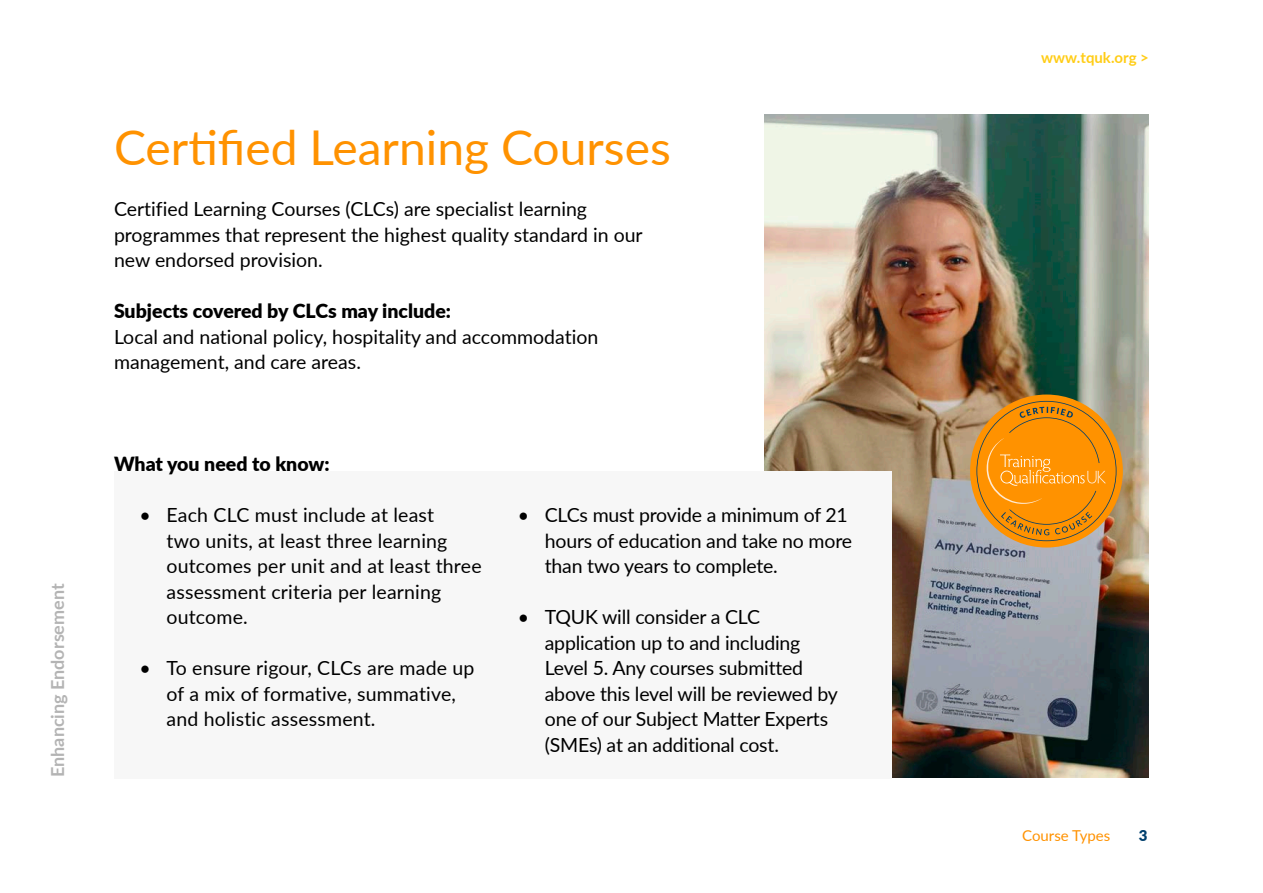
<style>
.page{position:relative;width:1263px;height:893px;background:#fff}
.page>*{position:absolute;margin:0;border:0;box-sizing:border-box;transform-origin:0 0}
.t1{font:48px "Lato";color:#ff9200}
.t2{font:19.5px/25.5px "Lato";color:#000}
.t3{font:900 19.5px "Lato";color:#000}
.t4{font:700 18px "Lato";color:#b4b4b4}
.t5{font:700 15px "Lato";color:#ffcd16}
.t6{font:15px "Lato";color:#ff9200}
.t7{font:900 15px "Lato";color:#003f6d}
</style>
<div class="page">
<img style="left:765px;top:114px;width:384px;height:663px">
<div style="left:114px;top:471px;width:777px;height:308px;background:#f7f7f7"></div>
<div style="left:970px;top:395px;width:153px;height:153px;background:#ff9200;border-radius:50%"></div>
<svg style="left:976px;top:401px;width:140px;height:140px"></svg>
<p class="t4" style="left:46px;top:777px;width:195px;rotate:-90deg">Enhancing Endorsement</p>
<h1 class="t1" style="left:114px;top:118px;width:558px">Certified Learning Courses</h1>
<p class="t2" style="left:114px;top:196px;width:530px">Certified Learning Courses (CLCs) are specialist learning programmes that represent the highest quality standard in our new endorsed provision.</p>
<p class="t3" style="left:114px;top:299px;width:339px">Subjects covered by CLCs may include:</p>
<p class="t2" style="left:114px;top:323px;width:486px">Local and national policy, hospitality and accommodation management, and care areas.</p>
<p class="t3" style="left:114px;top:452px;width:217px">What you need to know:</p>
<p class="t2" style="left:167px;top:502px;width:317px;text-indent:-27px">• Each CLC must include at least<br>two units, at least three learning outcomes per unit and at least three assessment criteria per learning outcome.</p>
<p class="t2" style="left:167px;top:655px;width:310px;text-indent:-27px">• To ensure rigour, CLCs are made up of a mix of formative, summative, and holistic assessment.</p>
<p class="t2" style="left:545px;top:502px;width:309px;text-indent:-27px">• CLCs must provide a minimum of 21 hours of education and take no more than two years to complete.</p>
<p class="t2" style="left:545px;top:604px;width:295px;text-indent:-27px">• TQUK will consider a CLC application up to and including<br>Level 5. Any courses submitted above this level will be reviewed by one of our Subject Matter Experts (SMEs) at an additional cost.</p>
<p class="t5" style="left:1041px;top:48px;width:109px">www.tquk.org &gt;</p>
<p class="t6" style="left:1022px;top:827px;width:90px">Course Types</p>
<p class="t7" style="left:1139px;top:827px;width:10px">3</p>
</div>
